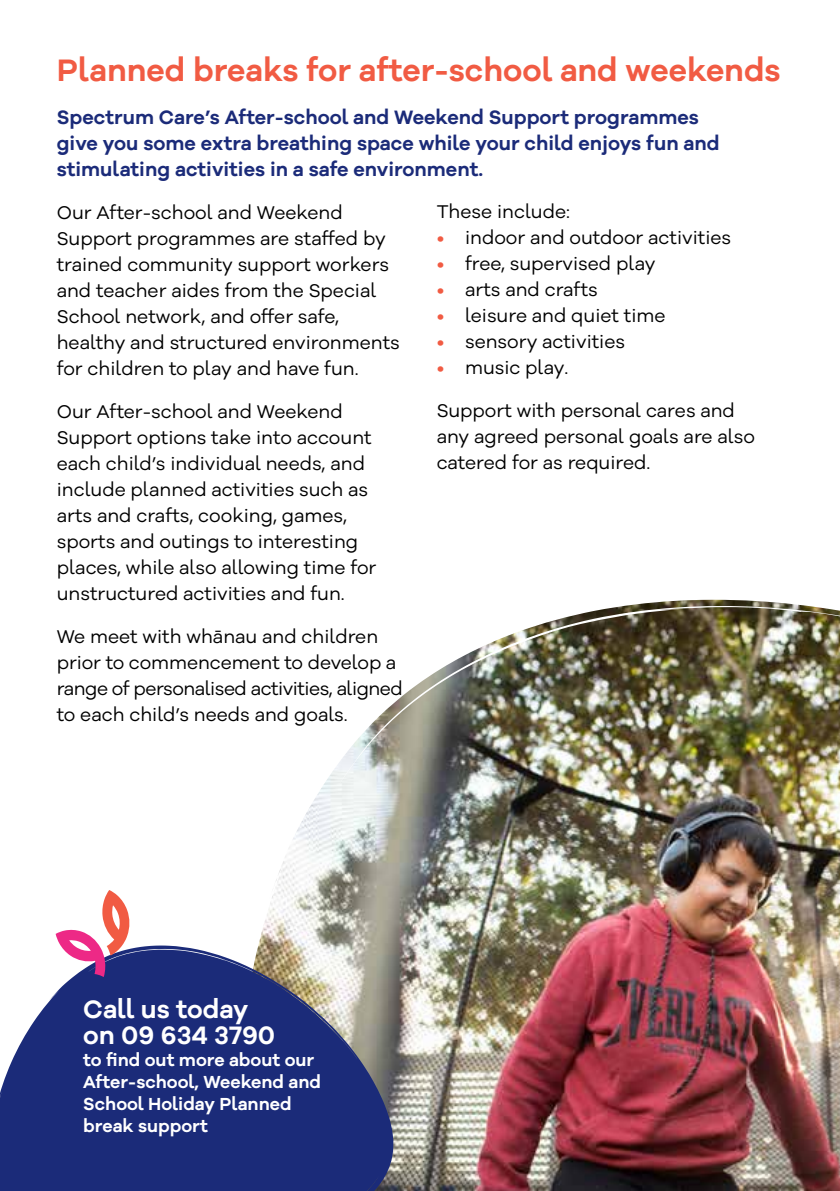
<style>
.page{position:relative;width:840px;height:1191px;background:#fff}
.page>*{position:absolute;margin:0;border:0;box-sizing:border-box;transform-origin:0 0}
.t1{font:600 32px "Galano Grotesque Alt";color:#f15b43}
.t2{font:600 26px/26px "Galano Grotesque Alt";color:#fff}
.t3{font:600 20px/26px "Galano Grotesque Alt";color:#1b2b79}
.t4{font:19px/26px "Galano Grotesque Alt";color:#000}
.t5{font:600 18px/22px "Galano Grotesque Alt";color:#fff}
.s1{color:#f15b43}
</style>
<div class="page">
<img style="left:258px;top:600px;width:581px;height:591px">
<svg style="left:0;top:945px;width:393px;height:246px;background:#3c4986"></svg>
<svg style="left:56px;top:890px;width:74px;height:87px"></svg>
<h1 class="t1" style="left:57px;top:49px;width:725px">Planned breaks for after-school and weekends</h1>
<p class="t3" style="left:57px;top:104px;width:664px">Spectrum Care’s After-school and Weekend Support programmes give you some extra breathing space while your child enjoys fun and stimulating activities in a safe environment.</p>
<p class="t4" style="left:57px;top:198px;width:344px">Our After-school and Weekend Support programmes are staffed by trained community support workers and teacher aides from the Special School network, and offer safe, healthy and structured environments for children to play and have fun.</p>
<p class="t4" style="left:57px;top:397px;width:321px">Our After-school and Weekend Support options take into account each child’s individual needs, and include planned activities such as arts and crafts, cooking, games, sports and outings to interesting places, while also allowing time for unstructured activities and fun.</p>
<p class="t4" style="left:57px;top:622px;width:347px">We meet with whānau and children prior to commencement to develop a range of personalised activities, aligned to each child’s needs and goals.</p>
<p class="t4" style="left:436px;top:198px;width:135px">These include:</p>
<p class="t4" style="left:436px;top:224px;width:296px"><span class="s1">•</span> indoor and outdoor activities</p>
<p class="t4" style="left:436px;top:250px;width:220px"><span class="s1">•</span> free, supervised play</p>
<p class="t4" style="left:436px;top:276px;width:163px"><span class="s1">•</span> arts and crafts</p>
<p class="t4" style="left:436px;top:302px;width:230px"><span class="s1">•</span> leisure and quiet time</p>
<p class="t4" style="left:436px;top:328px;width:190px"><span class="s1">•</span> sensory activities</p>
<p class="t4" style="left:436px;top:354px;width:133px"><span class="s1">•</span> music play.</p>
<p class="t4" style="left:436px;top:397px;width:319px">Support with personal cares and any agreed personal goals are also catered for as required.</p>
<h2 class="t2" style="left:83px;top:995px;width:193px">Call us today on 09 634 3790</h2>
<p class="t5" style="left:83px;top:1048px;width:239px">to find out more about our<br>After-school, Weekend and<br>School Holiday Planned break support</p>
</div>
